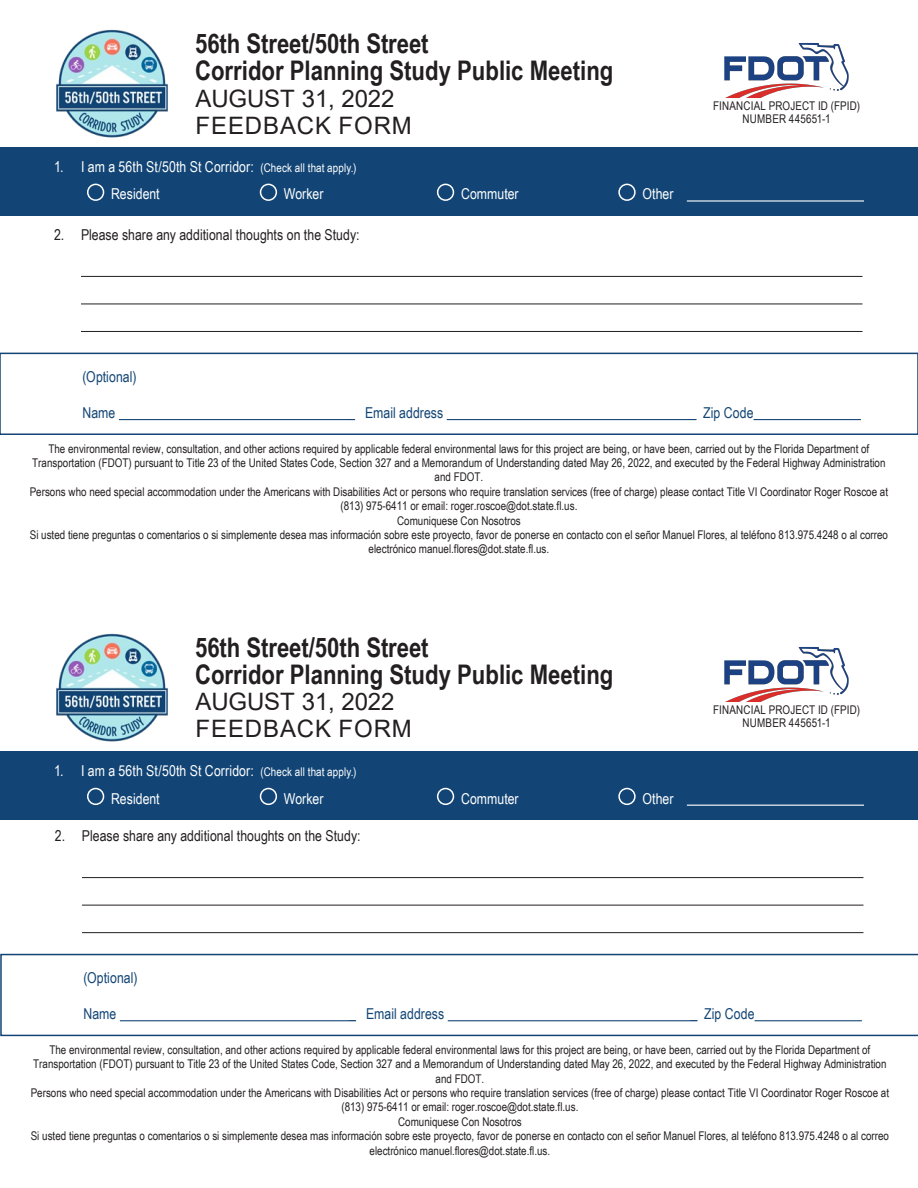
<style>
.page{position:relative;width:918px;height:1188px;background:#fff}
.page>*{position:absolute;margin:0;border:0;box-sizing:border-box;transform-origin:0 0}
.C_Title{font:700 27px/27px "Arial Narrow";color:#231f20}
.C_Title-2{font:24px/27px "Arial";letter-spacing:.035em;color:#231f20}
.t1{font:15px "Arial Narrow";letter-spacing:.005em;color:#fff}
.t2{font:15px "Arial Narrow";letter-spacing:.005em;color:#231f20}
.t3{font:15px "Arial Narrow";letter-spacing:.005em;color:#124575}
.C_Subtitle{font:12px/14.4px "Arial Narrow";color:#231f20;text-align:center}
.C_Subtitle-2{font:12px/13.5px "Arial Narrow";letter-spacing:.02em;color:#231f20;text-align:center}
.s1{font-style:inherit}
.s2{font-size:12px}
</style>
<div class="page">
<img style="left:724px;top:647px;width:125px;height:55px">
<div style="left:0;top:147px;width:918px;height:69px;background:#124575"></div>
<div style="left:0;top:751px;width:918px;height:69px;background:#124575"></div>
<div style="left:0;top:353px;width:918px;height:82px;border:2px solid #124575"></div>
<div style="left:87px;top:184px;width:17px;height:17px;border:2px solid #fff;border-radius:50%"></div>
<div style="left:260px;top:184px;width:17px;height:17px;border:2px solid #fff;border-radius:50%"></div>
<div style="left:437px;top:184px;width:17px;height:17px;border:2px solid #fff;border-radius:50%"></div>
<div style="left:618px;top:184px;width:18px;height:17px;border:2px solid #fff;border-radius:50%"></div>
<div style="left:87px;top:788px;width:17px;height:17px;border:2px solid #fff;border-radius:50%"></div>
<div style="left:260px;top:788px;width:17px;height:17px;border:2px solid #fff;border-radius:50%"></div>
<div style="left:437px;top:788px;width:17px;height:17px;border:2px solid #fff;border-radius:50%"></div>
<div style="left:618px;top:788px;width:18px;height:17px;border:2px solid #fff;border-radius:50%"></div>
<hr style="left:81px;top:276px;width:781px;height:1px;background:#231f20">
<hr style="left:81px;top:304px;width:781px;height:1px;background:#231f20">
<hr style="left:81px;top:331px;width:781px;height:1px;background:#231f20">
<hr style="left:119px;top:419px;width:236px;height:1px;background:#124575">
<hr style="left:447px;top:419px;width:249px;height:1px;background:#124575">
<hr style="left:754px;top:419px;width:107px;height:1px;background:#124575">
<hr style="left:687px;top:200px;width:177px;height:2px;background:#fff">
<hr style="left:687px;top:805px;width:177px;height:1px;background:#fff">
<img style="left:56px;top:29px;width:112px;height:109px">
<img style="left:56px;top:633px;width:112px;height:109px">
<img style="left:724px;top:43px;width:125px;height:55px">
<svg style="left:1px;top:954px;width:917px;height:82px"></svg>
<hr style="left:82px;top:877px;width:781px;height:1px;background:#231f20">
<hr style="left:82px;top:905px;width:781px;height:1px;background:#231f20">
<hr style="left:82px;top:932px;width:781px;height:1px;background:#231f20">
<hr style="left:120px;top:1020px;width:236px;height:1px;background:#124575">
<hr style="left:448px;top:1020px;width:249px;height:1px;background:#124575">
<hr style="left:755px;top:1020px;width:107px;height:1px;background:#124575">
<p class="C_Title" style="left:195px;top:29px;width:420px">56th Street/50th Street<br>Corridor Planning Study Public Meeting</p>
<p class="C_Title-2" style="left:196px;top:84px;width:218px">AUGUST 3<span class="s1">1</span>, 2022<br>FEEDBACK FORM</p>
<p class="t1" style="left:54px;top:155px;width:304px">1. I am a 56th St/50th St Corridor: <span class="s2">(Check all that apply.)</span></p>
<p class="t1" style="left:111px;top:183px;width:50px">Resident</p>
<p class="t1" style="left:284px;top:183px;width:41px">Worker</p>
<p class="t1" style="left:461px;top:183px;width:59px">Commuter</p>
<p class="t1" style="left:642px;top:183px;width:33px">Other</p>
<p class="t2" style="left:54px;top:224px;width:307px">2. Please share any additional thoughts on the Study:</p>
<p class="C_Subtitle-2" style="left:713px;top:98px;width:148px">FINANCIAL PROJECT ID (FPID)<br>NUMBER 445651-1</p>
<p class="t3" style="left:82px;top:366px;width:55px">(Optional)</p>
<p class="t3" style="left:82px;top:402px;width:34px">Name</p>
<p class="t3" style="left:348px;top:402px;width:97px">_ Email address</p>
<p class="t3" style="left:690px;top:402px;width:66px">_ Zip Code</p>
<p class="C_Subtitle" style="left:30px;top:441px;width:860px">The environmental review, consultation, and other actions required by applicable federal environmental laws for this project are being, or have been, carried out by the Florida Department of Transportation (FDOT) pursuant to Title 23 of the United States Code, Section 327 and a Memorandum of Understanding dated May 26, 2022, and executed by the Federal Highway Administration and FDOT.<br>Persons who need special accommodation under the Americans with Disabilities Act or persons who require translation services (free of charge) please contact Title VI Coordinator Roger Roscoe at (813) 975-6411 or email: roger.roscoe@dot.state.fl.us.<br>Comuniquese Con Nosotros<br>Si usted tiene preguntas o comentarios o si simplemente desea mas información sobre este proyecto, favor de ponerse en contacto con el señor Manuel Flores, al teléfono 813.975.4248 o al correo electrónico manuel.flores@dot.state.fl.us.</p>
<p class="C_Title" style="left:195px;top:633px;width:420px">56th Street/50th Street<br>Corridor Planning Study Public Meeting</p>
<p class="C_Title-2" style="left:196px;top:688px;width:218px">AUGUST 3<span class="s1">1</span>, 2022<br>FEEDBACK FORM</p>
<p class="t1" style="left:54px;top:759px;width:304px">1. I am a 56th St/50th St Corridor: <span class="s2">(Check all that apply.)</span></p>
<p class="t1" style="left:111px;top:787px;width:50px">Resident</p>
<p class="t1" style="left:284px;top:787px;width:41px">Worker</p>
<p class="t1" style="left:461px;top:787px;width:59px">Commuter</p>
<p class="t1" style="left:642px;top:787px;width:33px">Other</p>
<p class="t2" style="left:55px;top:825px;width:307px">2. Please share any additional thoughts on the Study:</p>
<p class="C_Subtitle-2" style="left:713px;top:702px;width:148px">FINANCIAL PROJECT ID (FPID)<br>NUMBER 445651-1</p>
<p class="t3" style="left:83px;top:967px;width:55px">(Optional)</p>
<p class="t3" style="left:83px;top:1003px;width:34px">Name</p>
<p class="t3" style="left:349px;top:1003px;width:97px">_ Email address</p>
<p class="t3" style="left:691px;top:1003px;width:66px">_ Zip Code</p>
<p class="C_Subtitle" style="left:31px;top:1042px;width:860px">The environmental review, consultation, and other actions required by applicable federal environmental laws for this project are being, or have been, carried out by the Florida Department of Transportation (FDOT) pursuant to Title 23 of the United States Code, Section 327 and a Memorandum of Understanding dated May 26, 2022, and executed by the Federal Highway Administration and FDOT.<br>Persons who need special accommodation under the Americans with Disabilities Act or persons who require translation services (free of charge) please contact Title VI Coordinator Roger Roscoe at (813) 975-6411 or email: roger.roscoe@dot.state.fl.us.<br>Comuniquese Con Nosotros<br>Si usted tiene preguntas o comentarios o si simplemente desea mas información sobre este proyecto, favor de ponerse en contacto con el señor Manuel Flores, al teléfono 813.975.4248 o al correo electrónico manuel.flores@dot.state.fl.us.</p>
</div>
